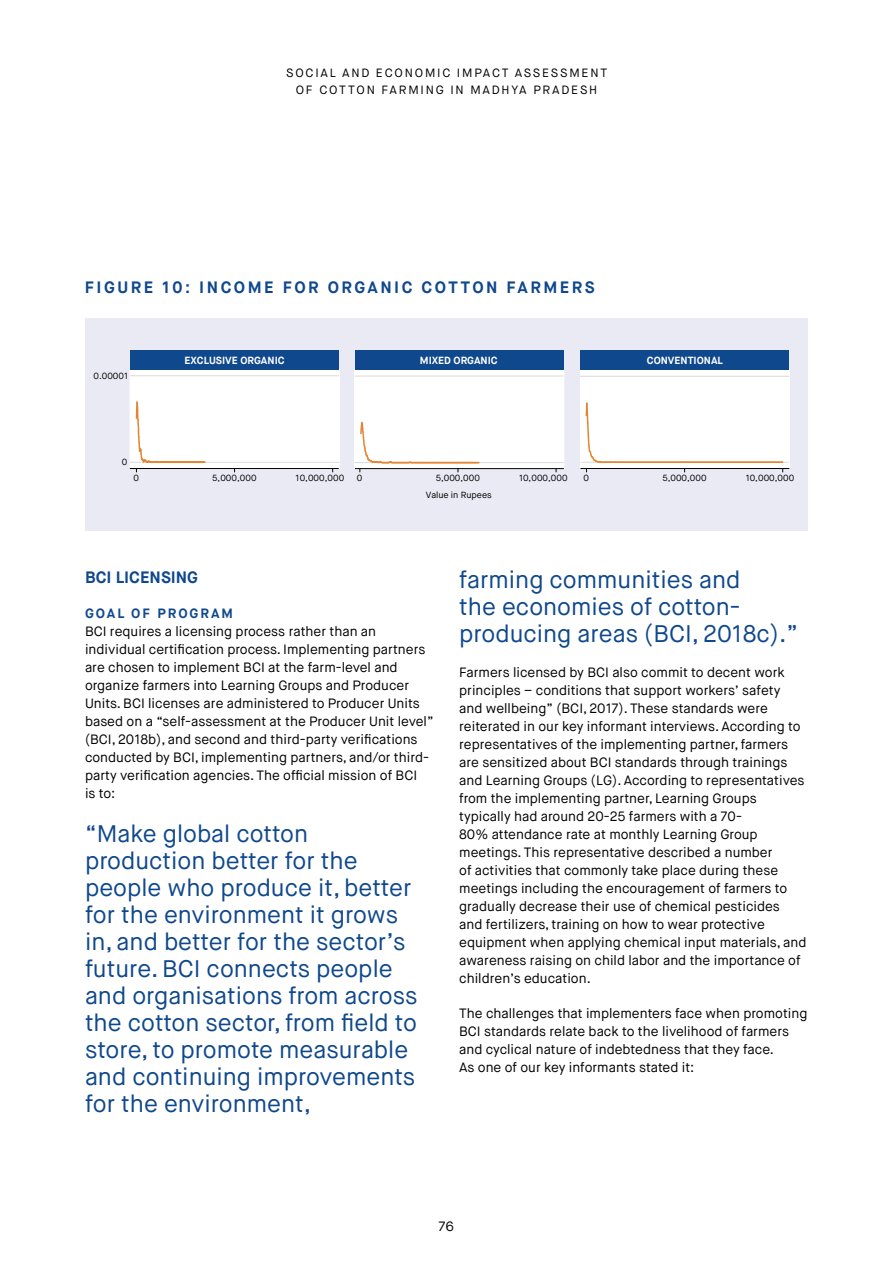
<style>
.page{position:relative;width:893px;height:1263px;background:#fff}
.page>*{position:absolute;margin:0;border:0;box-sizing:border-box;transform-origin:0 0}
.t1{font:24px/27px "Maison Neue";color:#0f488c}
.t2{font:700 16.5px "Maison Neue";letter-spacing:.15em;color:#0f488c}
.t3{font:700 16.5px "Maison Neue";color:#0f488c}
.t4{font:13.5px/18px "Maison Neue";color:#000}
.t5{font:700 13.5px "Maison Neue";letter-spacing:.15em;color:#0f488c}
.t6{font:12px/16.5px "Maison Neue";letter-spacing:.15em;color:#000;text-align:center}
.t7{font:700 10.35px "Maison Neue";color:#fff}
.t8{font:8.85px "Maison Neue";letter-spacing:.005em;color:#000}
</style>
<div class="page">
<div style="left:85px;top:318px;width:723px;height:213px;background:#e9eaf4"></div>
<div style="left:130px;top:369px;width:210px;height:99px;background:#fff"></div>
<hr style="left:130px;top:462px;width:210px;height:1px;background:#dadada">
<div style="left:580px;top:369px;width:209px;height:99px;background:#fff"></div>
<hr style="left:580px;top:462px;width:209px;height:1px;background:#dadada">
<div style="left:354px;top:369px;width:210px;height:100px;background:#fff"></div>
<hr style="left:354px;top:462px;width:210px;height:1px;background:#dadada">
<svg style="left:136px;top:402px;width:69px;height:61px"></svg>
<svg style="left:585px;top:402px;width:198px;height:61px"></svg>
<hr style="left:354px;top:376px;width:209px;height:1px;background:#dadada">
<hr style="left:580px;top:468px;width:209px;height:1px;background:#010202">
<hr style="left:355px;top:468px;width:209px;height:1px;background:#010202">
<div style="left:130px;top:351px;width:209px;height:19px;background:#0f488c"></div>
<div style="left:580px;top:351px;width:209px;height:19px;background:#0f488c"></div>
<div style="left:355px;top:351px;width:209px;height:19px;background:#0f488c"></div>
<hr style="left:130px;top:468px;width:209px;height:1px;background:#010202">
<hr style="left:580px;top:376px;width:209px;height:1px;background:#dadada">
<svg style="left:359px;top:421px;width:120px;height:51px"></svg>
<hr style="left:130px;top:375px;width:209px;height:1px;background:#dadada">
<p class="t6" style="left:286px;top:65px;width:322px">SOCIAL AND ECONOMIC IMPACT ASSESSMENT<br>OF COTTON FARMING IN MADHYA PRADESH</p>
<p class="t2" style="left:85px;top:277px;width:511px">FIGURE 10: INCOME FOR ORGANIC COTTON FARMERS</p>
<p class="t8" style="left:93px;top:371px;width:36px">0.00001</p>
<p class="t8" style="left:122px;top:456px;width:7px">0</p>
<p class="t7" style="left:185px;top:354px;width:102px">EXCLUSIVE ORGANIC</p>
<p class="t7" style="left:420px;top:353px;width:79px">MIXED ORGANIC</p>
<p class="t7" style="left:647px;top:353px;width:78px">CONVENTIONAL</p>
<p class="t8" style="left:133px;top:473px;width:7px">0</p>
<p class="t8" style="left:212px;top:473px;width:46px">5,000,000</p>
<p class="t8" style="left:296px;top:473px;width:50px">10,000,000</p>
<p class="t8" style="left:357px;top:473px;width:7px">0</p>
<p class="t8" style="left:436px;top:473px;width:46px">5,000,000</p>
<p class="t8" style="left:519px;top:473px;width:50px">10,000,000</p>
<p class="t8" style="left:426px;top:490px;width:68px">Value in Rupees</p>
<p class="t8" style="left:583px;top:473px;width:7px">0</p>
<p class="t8" style="left:662px;top:473px;width:46px">5,000,000</p>
<p class="t8" style="left:746px;top:473px;width:50px">10,000,000</p>
<p class="t3" style="left:85px;top:566px;width:115px">BCI LICENSING</p>
<p class="t5" style="left:85px;top:604px;width:150px">GOAL OF PROGRAM</p>
<p class="t4" style="left:85px;top:622px;width:350px">BCI requires a licensing process rather than an individual certification process. Implementing partners are chosen to implement BCI at the farm-level and organize farmers into Learning Groups and Producer Units. BCI licenses are administered to Producer Units based on a “self-assessment at the Producer Unit level” (BCI, 2018b), and second and third-party verifications conducted by BCI, implementing partners, and/or third&shy;party verification agencies. The official mission of BCI<br>is to:</p>
<p class="t1" style="left:85px;top:820px;width:334px">“Make global cotton production better for the people who produce it, better for the environment it grows in, and better for the sector’s future. BCI connects people and organisations from across the cotton sector, from field to store, to promote measurable and continuing improvements for the environment,</p>
<h1 class="t1" style="left:459px;top:567px;width:341px">farming communities and<br>the economies of cotton&shy;producing areas (BCI, 2018c).”</h1>
<p class="t4" style="left:459px;top:664px;width:349px">Farmers licensed by BCI also commit to decent work principles – conditions that support workers’ safety and wellbeing” (BCI, 2017). These standards were reiterated in our key informant interviews. According to representatives of the implementing partner, farmers are sensitized about BCI standards through trainings and Learning Groups (LG). According to representatives from the implementing partner, Learning Groups typically had around 20-25 farmers with a 70-<br>80% attendance rate at monthly Learning Group meetings. This representative described a number<br>of activities that commonly take place during these meetings including the encouragement of farmers to gradually decrease their use of chemical pesticides and fertilizers, training on how to wear protective equipment when applying chemical input materials, and awareness raising on child labor and the importance of children’s education.</p>
<p class="t4" style="left:459px;top:1005px;width:350px">The challenges that implementers face when promoting BCI standards relate back to the livelihood of farmers and cyclical nature of indebtedness that they face.<br>As one of our key informants stated it:</p>
<p class="t4" style="left:439px;top:1217px;width:17px">76</p>
</div>
